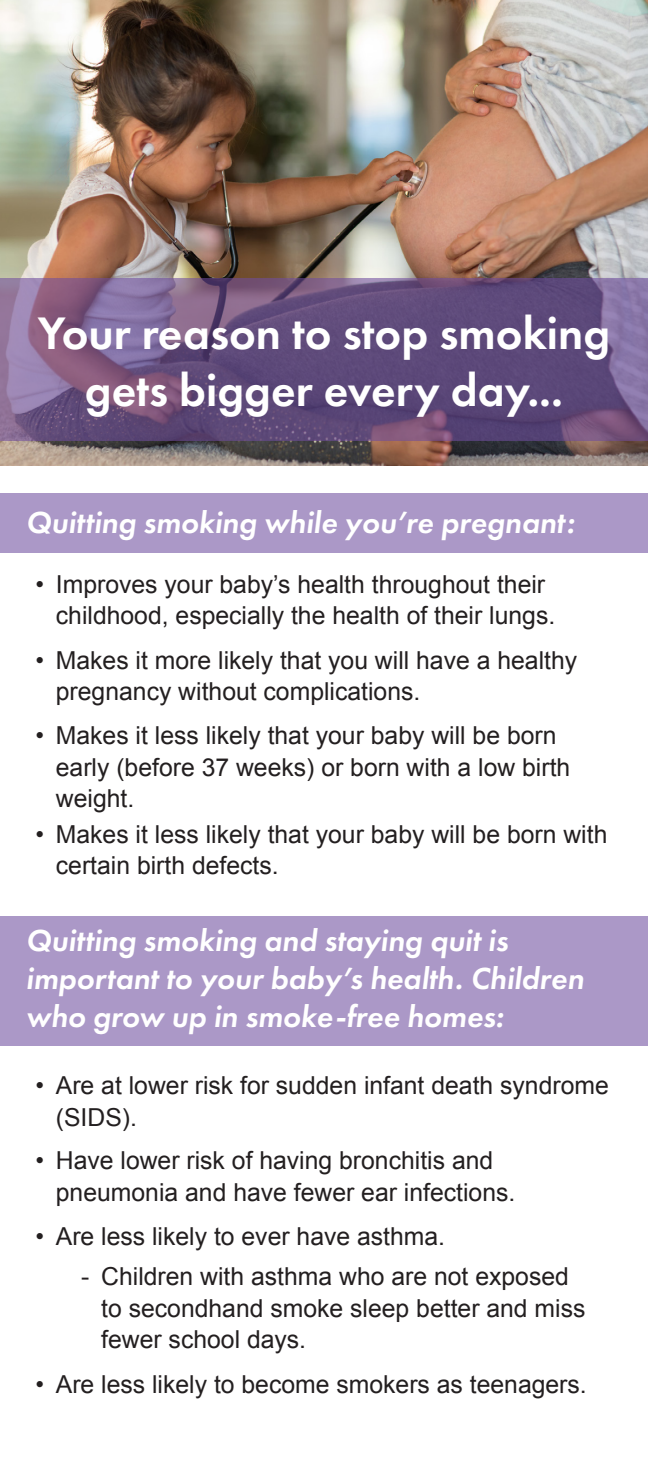
<style>
.page{position:relative;width:648px;height:1458px;background:#fff}
.page>*{position:absolute;margin:0;border:0;box-sizing:border-box;transform-origin:0 0}
.t1{font:600 47.25px/56.7px "Futura PT";color:#fff;text-align:center}
.t2{font:italic 600 31.5px/37.8px "Futura PT";color:#fff}
.t3{font:24.75px/31.5px "Arial";color:#231f20}
</style>
<div class="page">
<div style="left:0;top:916px;width:648px;height:129px;background:#ab98c7"></div>
<div style="left:0;top:493px;width:648px;height:60px;background:#ab98c7"></div>
<img style="left:0;top:0;width:648px;height:466px">
<svg style="left:0;top:279px;width:648px;height:162px;fill:#604b7a"></svg>
<p class="t1" style="left:38px;top:305px;width:574px">Your reason to stop smoking gets bigger every day...</p>
<p class="t2" style="left:26px;top:502px;width:550px">Quitting smoking while you’re pregnant:</p>
<p class="t3" style="left:56px;top:569px;width:501px;text-indent:-20px">• Improves your baby’s health throughout their childhood, especially the health of their lungs.</p>
<p class="t3" style="left:56px;top:644px;width:523px;text-indent:-20px">• Makes it more likely that you will have a healthy pregnancy without complications.</p>
<p class="t3" style="left:56px;top:720px;width:516px;text-indent:-20px">• Makes it less likely that your baby will be born early (before 37 weeks) or born with a low birth weight.</p>
<p class="t3" style="left:56px;top:819px;width:553px;text-indent:-20px">• Makes it less likely that your baby will be born with certain birth defects.</p>
<p class="t2" style="left:26px;top:921px;width:560px">Quitting smoking and staying quit is important to your baby’s health. Children who grow up in smoke-free homes:</p>
<p class="t3" style="left:56px;top:1070px;width:554px;text-indent:-20px">• Are at lower risk for sudden infant death syndrome (SIDS).</p>
<p class="t3" style="left:56px;top:1145px;width:461px;text-indent:-20px">• Have lower risk of having bronchitis and pneumonia and have fewer ear infections.</p>
<p class="t3" style="left:36px;top:1220px;width:411px">• Are less likely to ever have asthma.</p>
<p class="t3" style="left:101px;top:1261px;width:486px;text-indent:-20px">- Children with asthma who are not exposed to secondhand smoke sleep better and miss fewer school days.</p>
<p class="t3" style="left:36px;top:1369px;width:553px">• Are less likely to become smokers as teenagers.</p>
</div>
